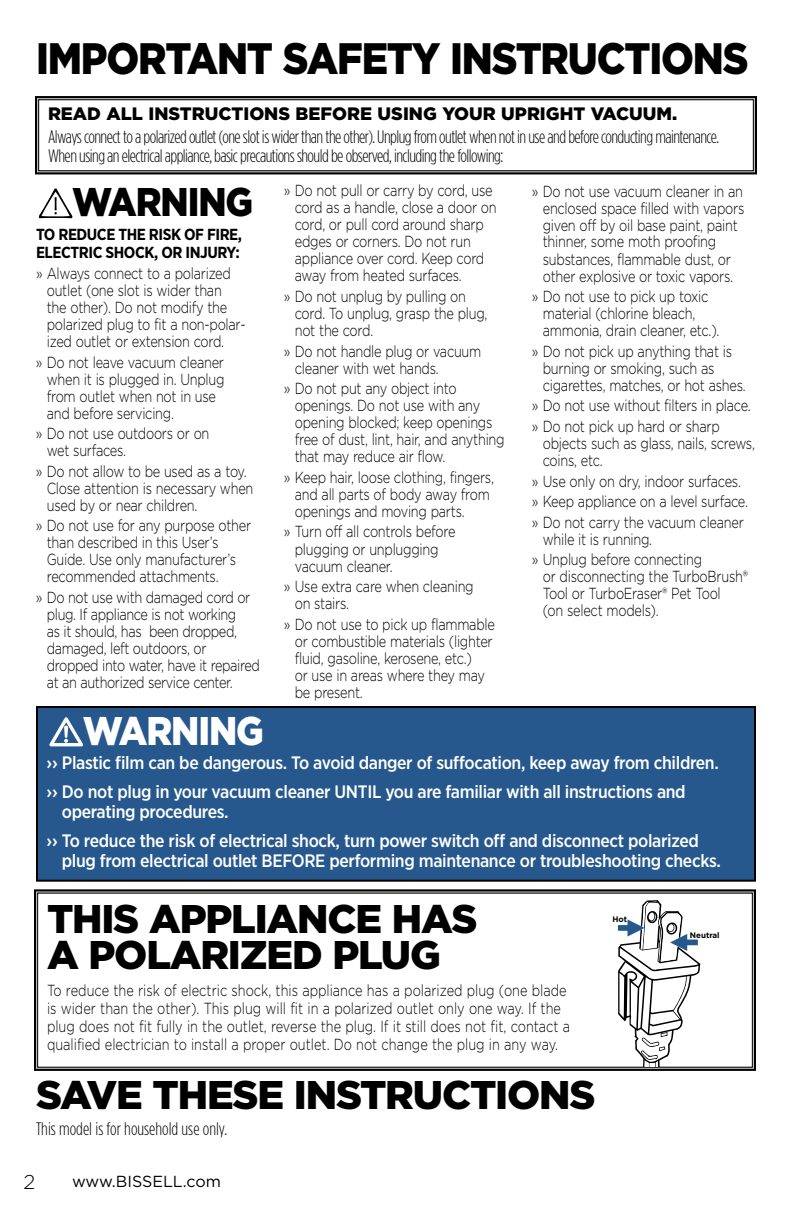
<style>
.page{position:relative;width:792px;height:1224px;background:#fff}
.page>*{position:absolute;margin:0;border:0;box-sizing:border-box;transform-origin:0 0}
.t1{font:900 44px "Gotham";letter-spacing:-.03em;color:#000;scale:.9 1}
.t2{font:900 40px/36px "Gotham";letter-spacing:-.03em;color:#000}
.t3{font:900 40px "Gotham";letter-spacing:-.03em;color:#fff;scale:.9 1}
.t4{font:900 40px "Gotham";letter-spacing:-.03em;color:#000;scale:.9 1}
.t5{font:300 20px "Gotham";color:#000}
.t6{font:500 18px/29px "Gotham Narrow";letter-spacing:-.02em;color:#fff}
.t7{font:300 18px/19px "Gotham Condensed";letter-spacing:-.03em;color:#000}
.t8{font:900 18px "Gotham";color:#000}
.t9{font:300 18px "Gotham Condensed";color:#000}
.t10{font:300 16px/17px "Gotham";letter-spacing:-.02em;color:#000;scale:.8 1}
.t11{font:300 16px/18px "Gotham";color:#000;scale:.8 1}
.t12{font:700 16px/18px "Gotham Narrow";letter-spacing:-.03em;color:#000}
.t13{font:16px "Gotham";color:#000}
.t14{font:700 8px "Gotham";color:#000}
</style>
<div class="page">
<svg style="left:34px;top:889px;width:722px;height:182px"></svg>
<div style="left:37px;top:893px;width:716px;height:175px;border:1px solid #000"></div>
<svg style="left:618px;top:900px;width:82px;height:167px"></svg>
<div style="left:37px;top:707px;width:718px;height:174px;background:#27588d"></div>
<div style="left:36px;top:706px;width:720px;height:176px;border:2px solid #000"></div>
<svg style="left:49px;top:717px;width:34px;height:29px"></svg>
<svg style="left:39px;top:189px;width:33px;height:29px"></svg>
<svg style="left:35px;top:96px;width:722px;height:79px"></svg>
<div style="left:38px;top:99px;width:716px;height:72px;border:1px solid #000"></div>
<h1 class="t1" style="left:36px;top:28px;width:793px">IMPORTANT SAFETY INSTRUCTIONS</h1>
<p class="t8" style="left:48px;top:101px;width:631px">READ ALL INSTRUCTIONS BEFORE USING YOUR UPRIGHT VACUUM.</p>
<p class="t7" style="left:48px;top:127px;width:673px">Always connect to a polarized outlet (one slot is wider than the other). Unplug from outlet when not in use and before conducting maintenance.<br>When using an electrical appliance, basic precautions should be observed, including the following:</p>
<h2 class="t4" style="left:72px;top:175px;width:203px">WARNING</h2>
<p class="t12" style="left:36px;top:226px;width:208px">TO REDUCE THE RISK OF FIRE,<br>ELECTRIC SHOCK, OR INJURY:</p>
<p class="t10" style="left:47px;top:264px;width:250px;text-indent:-11px">» Always connect to a polarized outlet (one slot is wider than the other). Do not modify the polarized plug to fit a non-polar&shy;ized outlet or extension cord.</p>
<p class="t10" style="left:47px;top:353px;width:224px;text-indent:-11px">» Do not leave vacuum cleaner when it is plugged in. Unplug from outlet when not in use and before servicing.</p>
<p class="t10" style="left:47px;top:425px;width:205px;text-indent:-11px">» Do not use outdoors or on wet surfaces.</p>
<p class="t10" style="left:47px;top:462px;width:260px;text-indent:-11px">» Do not allow to be used as a toy.<br>Close attention is necessary when used by or near children.</p>
<p class="t10" style="left:47px;top:517px;width:257px;text-indent:-11px">» Do not use for any purpose other than described in this User’s<br>Guide. Use only manufacturer’s recommended attachments.</p>
<p class="t10" style="left:47px;top:588px;width:268px;text-indent:-11px">» Do not use with damaged cord or plug. If appliance is not working<br>as it should, has been dropped, damaged, left outdoors, or dropped into water, have it repaired at an authorized service center.</p>
<p class="t10" style="left:295px;top:182px;width:254px;text-indent:-11px">» Do not pull or carry by cord, use cord as a handle, close a door on cord, or pull cord around sharp edges or corners. Do not run appliance over cord. Keep cord away from heated surfaces.</p>
<p class="t10" style="left:295px;top:287px;width:242px;text-indent:-11px">» Do not unplug by pulling on cord. To unplug, grasp the plug, not the cord.</p>
<p class="t10" style="left:295px;top:342px;width:235px;text-indent:-11px">» Do not handle plug or vacuum cleaner with wet hands.</p>
<p class="t10" style="left:295px;top:380px;width:264px;text-indent:-11px">» Do not put any object into openings. Do not use with any opening blocked; keep openings free of dust, lint, hair, and anything that may reduce air flow.</p>
<p class="t10" style="left:295px;top:468px;width:250px;text-indent:-11px">» Keep hair, loose clothing, fingers, and all parts of body away from openings and moving parts.</p>
<p class="t10" style="left:295px;top:523px;width:202px;text-indent:-11px">» Turn off all controls before plugging or unplugging vacuum cleaner.</p>
<p class="t10" style="left:295px;top:578px;width:225px;text-indent:-11px">» Use extra care when cleaning on stairs.</p>
<p class="t10" style="left:295px;top:615px;width:252px;text-indent:-11px">» Do not use to pick up flammable or combustible materials (lighter fluid, gasoline, kerosene, etc.)<br>or use in areas where they may be present.</p>
<p class="t10" style="left:543px;top:182px;width:254px;text-indent:-11px">» Do not use vacuum cleaner in an enclosed space filled with vapors given off by oil base paint, paint thinner, some moth proofing substances, flammable dust, or other explosive or toxic vapors.</p>
<p class="t10" style="left:543px;top:288px;width:222px;text-indent:-11px">» Do not use to pick up toxic material (chlorine bleach, ammonia, drain cleaner, etc.).</p>
<p class="t10" style="left:543px;top:342px;width:255px;text-indent:-11px">» Do not pick up anything that is burning or smoking, such as cigarettes, matches, or hot ashes.</p>
<p class="t10" style="left:532px;top:395px;width:275px;line-height:20.6px">» Do not use without filters in place. » Do not pick up hard or sharp</p>
<p class="t10" style="left:543px;top:434px;width:267px">objects such as glass, nails, screws, coins, etc.</p>
<p class="t10" style="left:532px;top:470px;width:272px;line-height:20.6px">» Use only on dry, indoor surfaces. » Keep appliance on a level surface. » Do not carry the vacuum cleaner</p>
<p class="t10" style="left:532px;top:528px;width:214px;line-height:20.6px;text-indent:11px">while it is running.<br>» Unplug before connecting</p>
<p class="t10" style="left:543px;top:568px;width:258px">or disconnecting the TurboBrush®<br>Tool or TurboEraser® Pet Tool<br>(on select models).</p>
<h2 class="t3" style="left:83px;top:703px;width:203px">WARNING</h2>
<p class="t6" style="left:47px;top:748px;width:674px">›› Plastic film can be dangerous. To avoid danger of suffocation, keep away from children. ›› Do not plug in your vacuum cleaner UNTIL you are familiar with all instructions and</p>
<p class="t6" style="left:47px;top:797px;width:654px;text-indent:15px">operating procedures.<br>›› To reduce the risk of electrical shock, turn power switch off and disconnect polarized</p>
<p class="t6" style="left:62px;top:846px;width:661px">plug from electrical outlet BEFORE performing maintenance or troubleshooting checks.</p>
<h2 class="t2" style="left:47px;top:900px;width:432px">THIS APPLIANCE HAS<br>A POLARIZED PLUG</h2>
<p class="t11" style="left:47px;top:981px;width:656px">To reduce the risk of electric shock, this appliance has a polarized plug (one blade is wider than the other). This plug will fit in a polarized outlet only one way. If the plug does not fit fully in the outlet, reverse the plug. If it still does not fit, contact a qualified electrician to install a proper outlet. Do not change the plug in any way.</p>
<h2 class="t2" style="left:36px;top:1077px;width:561px">SAVE THESE INSTRUCTIONS</h2>
<p class="t9" style="left:36px;top:1118px;width:193px">This model is for household use only.</p>
<p class="t5" style="left:24px;top:1170px;width:13px">2</p>
<p class="t13" style="left:72px;top:1171px;width:150px">www.BISSELL.com</p>
<p class="t14" style="left:612px;top:914px;width:16px">Hot</p>
<p class="t14" style="left:690px;top:929px;width:31px">Neutral</p>
</div>
